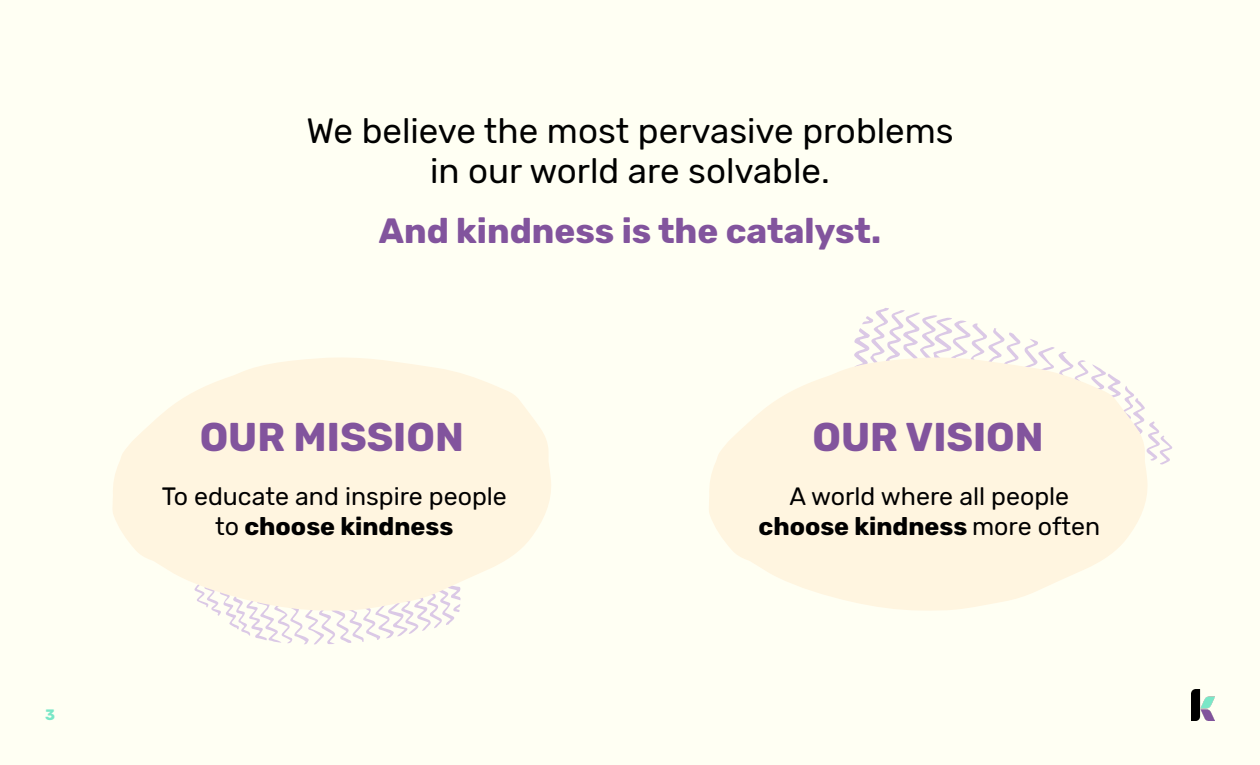
<style>
.page{position:relative;width:1260px;height:765px;background:#fffff3}
.page>*{position:absolute;margin:0;border:0;box-sizing:border-box;transform-origin:0 0}
.t1{font:700 40px "Rubik";color:#82549d}
.t2{font:35px/40px "Rubik";color:#000101;text-align:center}
.t3{font:700 35px "Rubik";color:#82549d}
.t4{font:25px/30px "Rubik";color:#000;text-align:center}
.t5{font:700 15px "Rubik";color:#7ae7c7}
.s1{font-weight:700}
</style>
<div class="page">
<img style="left:1192px;top:689px;width:23px;height:31px">
<svg style="left:214px;top:611px;width:246px;height:33px"></svg>
<svg style="left:854px;top:308px;width:319px;height:157px"></svg>
<svg style="left:112px;top:358px;width:439px;height:253px;fill:#fff5e0"></svg>
<svg style="left:709px;top:357px;width:440px;height:254px;fill:#fff5e0"></svg>
<p class="t5" style="left:45px;top:706px;width:11px">3</p>
<h2 class="t2" style="left:306px;top:112px;width:649px">We believe the most pervasive problems in our world are solvable.</h2>
<h2 class="t3" style="left:379px;top:211px;width:504px">And kindness is the catalyst.</h2>
<h1 class="t1" style="left:200px;top:413px;width:266px">OUR MISSION</h1>
<p class="t4" style="left:162px;top:482px;width:347px">To educate and inspire people to <span class="s1">choose kindness</span></p>
<h1 class="t1" style="left:813px;top:413px;width:233px">OUR VISION</h1>
<p class="t4" style="left:759px;top:482px;width:343px">A world where all people <span class="s1">choose kindness</span> more often</p>
</div>
